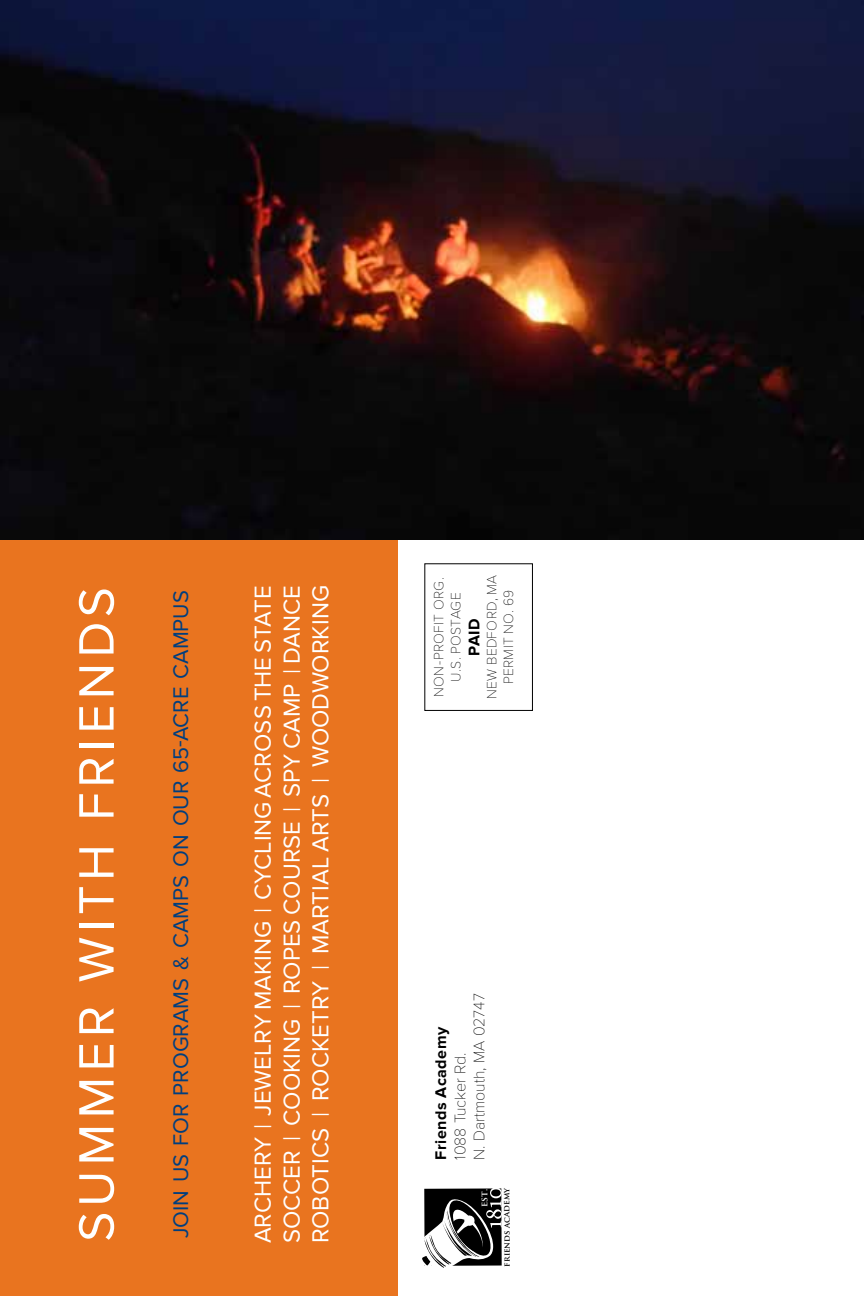
<style>
.page{position:relative;width:864px;height:1296px;background:#fff}
.page>*{position:absolute;margin:0;border:0;box-sizing:border-box;transform-origin:0 0}
.t1{font:51.4px "Proxima Nova";letter-spacing:.1em;color:#fff}
.t2{font:24px/28.8px "Proxima Nova";color:#fff;text-align:justify}
.t3{font:22px "Proxima Nova";color:#003e7e}
.t4{font:100 16px/19.2px "Proxima Nova T";color:#000}
.t5{font:700 16px "Proxima Nova";letter-spacing:.03em;color:#000}
.t6{font:100 14px/16.8px "Proxima Nova T";letter-spacing:.025em;color:#000;text-align:center}
.t7{font:700 9px "Trajan Pro";color:#fff}
.t8{font:700 8.2px "Trajan Pro";letter-spacing:-.005em;color:#000}
</style>
<div class="page">
<img style="left:0;top:0;width:864px;height:540px">
<svg style="left:422px;top:1188px;width:80px;height:80px"></svg>
<div style="left:424px;top:563px;width:109px;height:148px;border:1px solid #000"></div>
<div style="left:0;top:540px;width:397px;height:756px;background:#e9741f"></div>
<h1 class="t1" style="left:67px;top:1242px;width:656px;rotate:-90deg">SUMMER WITH FRIENDS</h1>
<p class="t3" style="left:168px;top:1238px;width:650px;rotate:-90deg">JOIN US FOR PROGRAMS &amp; CAMPS ON OUR 65-ACRE CAMPUS</p>
<p class="t2" style="left:249px;top:1243px;width:660px;rotate:-90deg">ARCHERY | JEWELRY MAKING | CYCLING ACROSS THE STATE SOCCER | COOKING | ROPES COURSE | SPY CAMP | DANCE ROBOTICS | ROCKETRY | MARTIAL ARTS | WOODWORKING</p>
<p class="t6" style="left:431px;top:697px;width:121px;rotate:-90deg">NON-PROFIT ORG.<br>U.S. POSTAGE</p>
<p class="t6" style="left:484px;top:699px;width:126px;rotate:-90deg">NEW BEDFORD, MA<br>PERMIT NO. 69</p>
<p class="t5" style="left:465px;top:656px;width:38px;rotate:-90deg">PAID</p>
<p class="t4" style="left:451px;top:1160px;width:168px;rotate:-90deg">1088 Tucker Rd.<br>N. Dartmouth, MA 02747</p>
<p class="t5" style="left:432px;top:1160px;width:134px;rotate:-90deg">Friends Academy</p>
<p class="t7" style="left:479px;top:1207px;width:19px;rotate:-90deg">est.</p>
<p class="t8" style="left:502px;top:1267px;width:81px;rotate:-90deg">friends academy</p>
</div>
